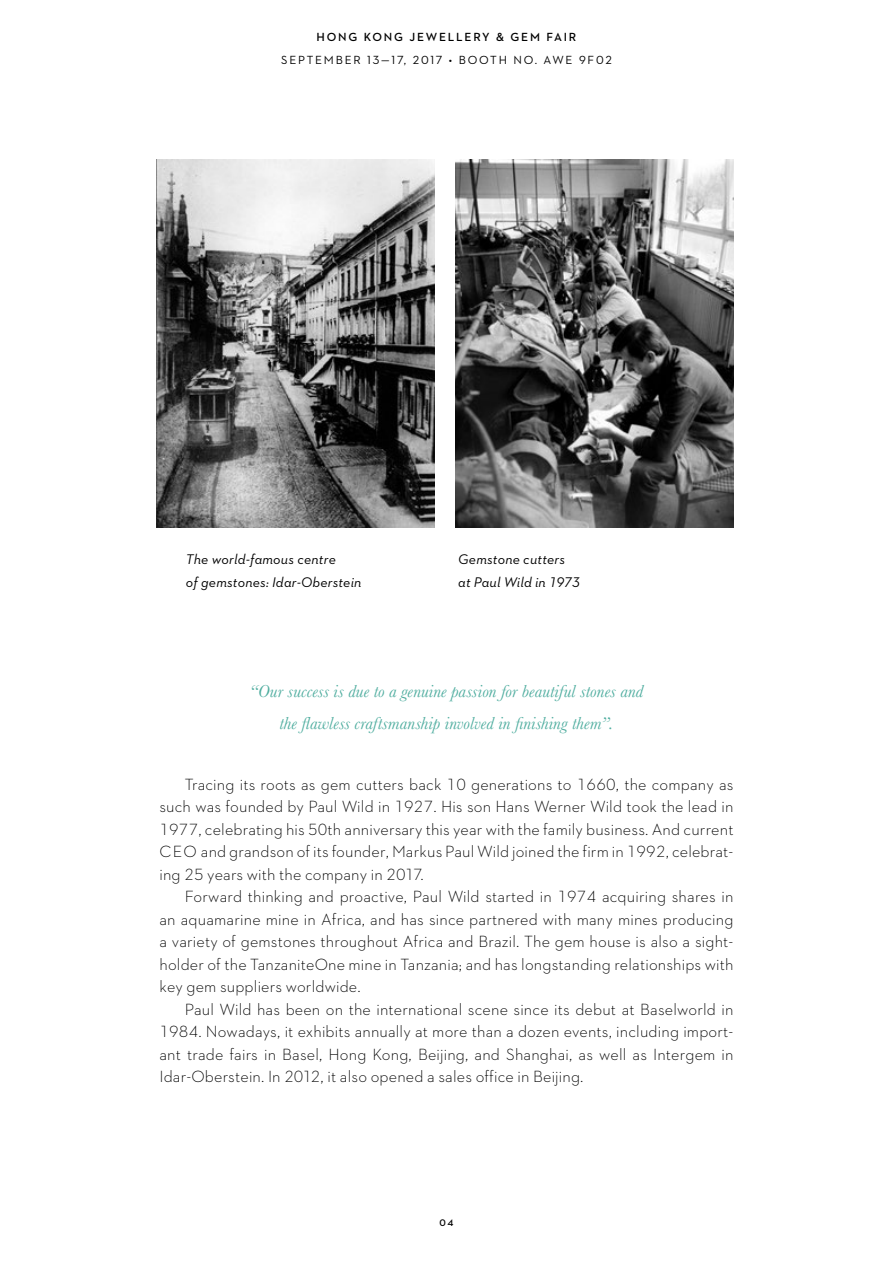
<style>
.page{position:relative;width:893px;height:1263px;background:#fff}
.page>*{position:absolute;margin:0;border:0;box-sizing:border-box;transform-origin:0 0}
.t1{font:italic 18px/32px "Baskerville";letter-spacing:.005em;color:#4fad9f;text-align:center}
.t2{font:300 16.5px/22.5px "Neutraface 2 Text";letter-spacing:.01em;color:#000;text-align:justify}
.t3{font:italic 14.25px/22.5px "Neutraface 2 Text";letter-spacing:.015em;color:#000}
.t4{font:12px "Neutraface 2 Text";letter-spacing:.15em;color:#000}
.t5{font:600 12px "Neutraface 2 Text";letter-spacing:.15em;color:#000}
.t6{font:600 9.75px "Neutraface 2 Text";color:#000}
</style>
<div class="page">
<img style="left:455px;top:160px;width:278px;height:367px">
<img style="left:157px;top:160px;width:278px;height:367px">
<p class="t5" style="left:317px;top:30px;width:261px">HONG KONG JEWELLERY &amp; GEM FAIR</p>
<p class="t4" style="left:281px;top:52px;width:332px">SEPTEMBER 13—17, 2017 • BOOTH NO. AWE 9F02</p>
<p class="t3" style="left:186px;top:548px;width:177px">The world-famous centre<br>of gemstones: Idar-Oberstein</p>
<p class="t3" style="left:458px;top:548px;width:124px">Gemstone cutters at Paul Wild in 1973</p>
<p class="t1" style="left:250px;top:675px;width:395px">“Our success is due to a genuine passion for beautiful stones and the flawless craftsmanship involved in finishing them”.</p>
<p class="t2" style="left:159px;top:773px;width:576px;text-indent:26px">Tracing its roots as gem cutters back 10 generations to 1660, the company as such was founded by Paul Wild in 1927. His son Hans Werner Wild took the lead in 1977, celebrating his 50th anniversary this year with the family business. And current CEO and grandson of its founder, Markus Paul Wild joined the firm in 1992, celebrat&shy;ing 25 years with the company in 2017.</p>
<p class="t2" style="left:159px;top:885px;width:576px;text-indent:26px">Forward thinking and proactive, Paul Wild started in 1974 acquiring shares in an aquamarine mine in Africa, and has since partnered with many mines producing a variety of gemstones throughout Africa and Brazil. The gem house is also a sight&shy;holder of the TanzaniteOne mine in Tanzania; and has longstanding relationships with key gem suppliers worldwide.</p>
<p class="t2" style="left:159px;top:998px;width:576px;text-indent:26px">Paul Wild has been on the international scene since its debut at Baselworld in 1984. Nowadays, it exhibits annually at more than a dozen events, including import&shy;ant trade fairs in Basel, Hong Kong, Beijing, and Shanghai, as well as Intergem in Idar-Oberstein. In 2012, it also opened a sales office in Beijing.</p>
<p class="t6" style="left:440px;top:1217px;width:15px">04</p>
</div>
